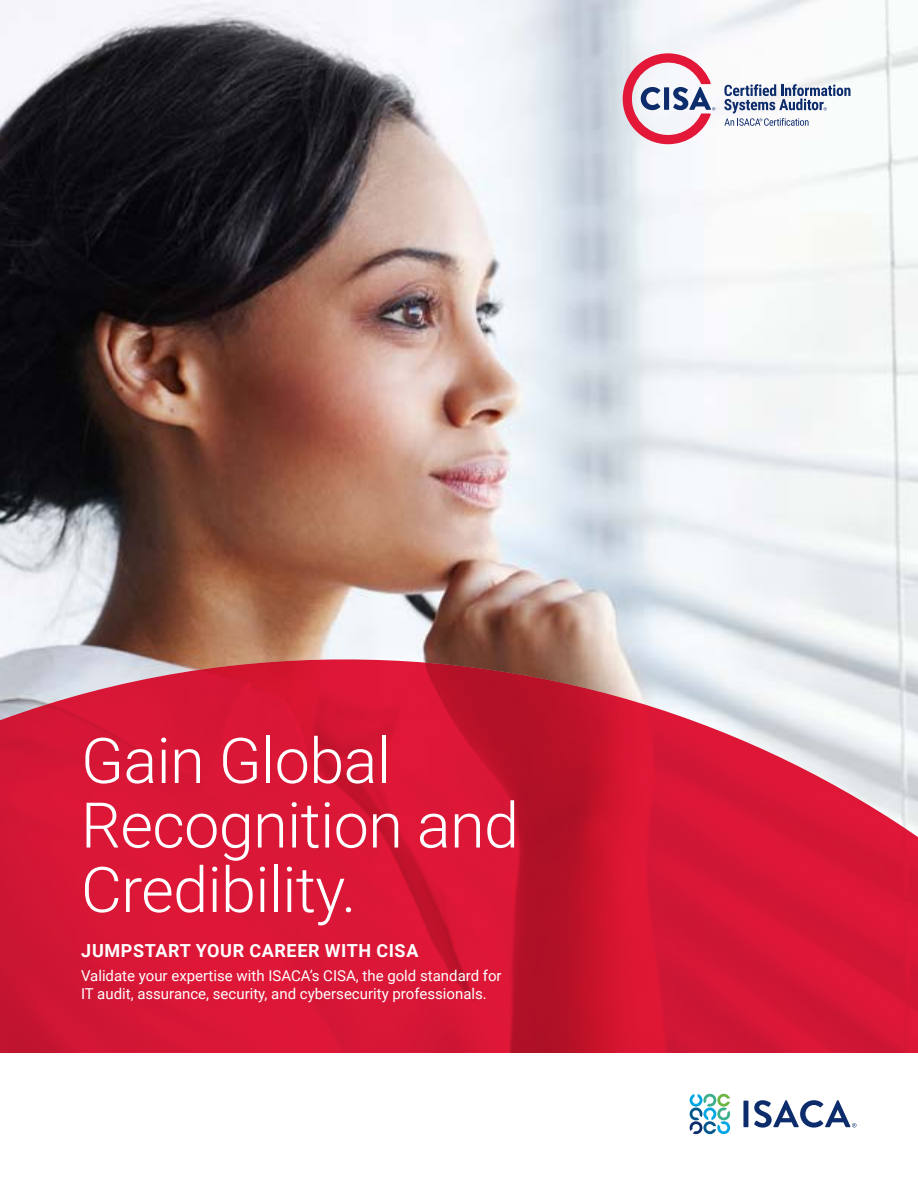
<style>
.page{position:relative;width:918px;height:1188px;background:#fff}
.page>*{position:absolute;margin:0;border:0;box-sizing:border-box;transform-origin:0 0}
.t1{font:300 63px/64.5px "Roboto";letter-spacing:-.01em;color:#fff}
.t2{font:700 18px "Roboto";letter-spacing:.035em;color:#fff}
.t3{font:15px/18px "Roboto";color:#fff}
</style>
<div class="page">
<img style="left:0;top:0;width:918px;height:646px">
<svg style="left:724px;top:84px;width:126px;height:42px"></svg>
<svg style="left:623px;top:53px;width:92px;height:91px"></svg>
<svg style="left:0;top:646px;width:918px;height:407px;background:#d32f49"></svg>
<svg style="left:689px;top:1093px;width:42px;height:42px"></svg>
<div style="left:743px;top:1101px;width:5px;height:26px;background:#0d2c6c"></div>
<svg style="left:754px;top:1100px;width:102px;height:28px"></svg>
<h1 class="t1" style="left:81px;top:726px;width:440px">Gain Global<br>Recognition and<br>Credibility.</h1>
<p class="t2" style="left:81px;top:938px;width:339px">JUMPSTART YOUR CAREER WITH CISA</p>
<p class="t3" style="left:81px;top:966px;width:422px">Validate your expertise with ISACA’s CISA, the gold standard for<br>IT audit, assurance, security, and cybersecurity professionals.</p>
</div>
